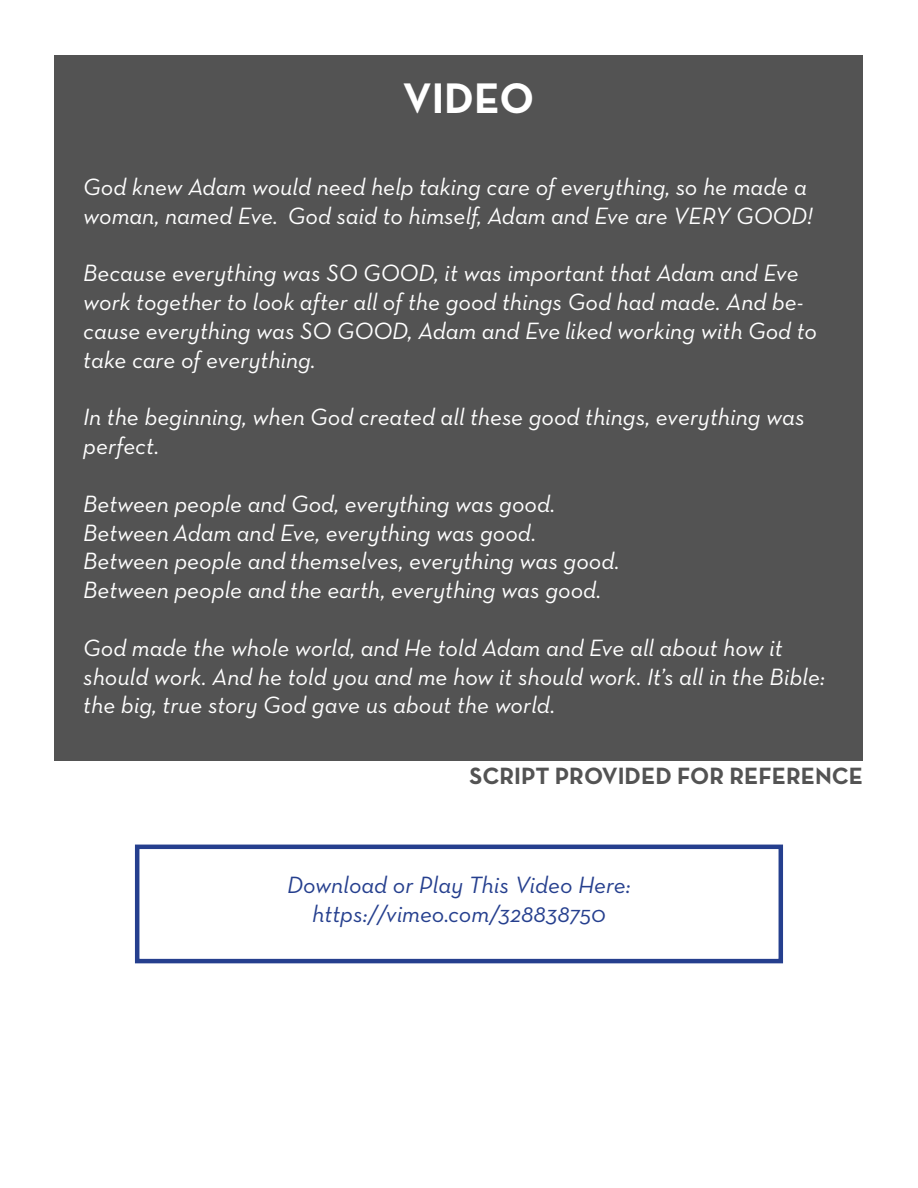
<style>
.page{position:relative;width:918px;height:1188px;background:#fff}
.page>*{position:absolute;margin:0;border:0;box-sizing:border-box;transform-origin:0 0}
.t1{font:700 43.5px "Neutra Text";color:#fff}
.t2{font:italic 24px/28.8px "Neutra Text";color:#fff}
.t3{font:italic 24px "Neutra Text";color:#253f8e}
.t4{font:700 24px "Neutra Text";color:#535353}
</style>
<div class="page">
<div style="left:55px;top:55px;width:808px;height:705px;background:#535353"></div>
<div style="left:135px;top:845px;width:648px;height:118px;border:4px solid #253f8e"></div>
<p class="t1" style="left:403px;top:71px;width:133px">VIDEO</p>
<p class="t2" style="left:83px;top:172px;width:731px">God knew Adam would need help taking care of everything, so he made a woman, named Eve. God said to himself, Adam and Eve are VERY GOOD!</p>
<p class="t2" style="left:83px;top:259px;width:735px">Because everything was SO GOOD, it was important that Adam and Eve work together to look after all of the good things God had made. And be&shy;cause everything was SO GOOD, Adam and Eve liked working with God to take care of everything.</p>
<p class="t2" style="left:83px;top:403px;width:723px">In the beginning, when God created all these good things, everything was perfect.</p>
<p class="t2" style="left:83px;top:489px;width:474px">Between people and God, everything was good.</p>
<p class="t2" style="left:83px;top:518px;width:454px">Between Adam and Eve, everything was good.</p>
<p class="t2" style="left:83px;top:547px;width:538px">Between people and themselves, everything was good.</p>
<p class="t2" style="left:83px;top:575px;width:520px">Between people and the earth, everything was good.</p>
<p class="t2" style="left:83px;top:633px;width:743px">God made the whole world, and He told Adam and Eve all about how it should work. And he told you and me how it should work. It’s all in the Bible: the big, true story God gave us about the world.</p>
<p class="t4" style="left:470px;top:760px;width:395px">SCRIPT PROVIDED FOR REFERENCE</p>
<p class="t3" style="left:287px;top:870px;width:345px">Download or Play This Video Here:</p>
<p class="t3" style="left:312px;top:899px;width:295px">https://vimeo.com/328838750</p>
</div>
